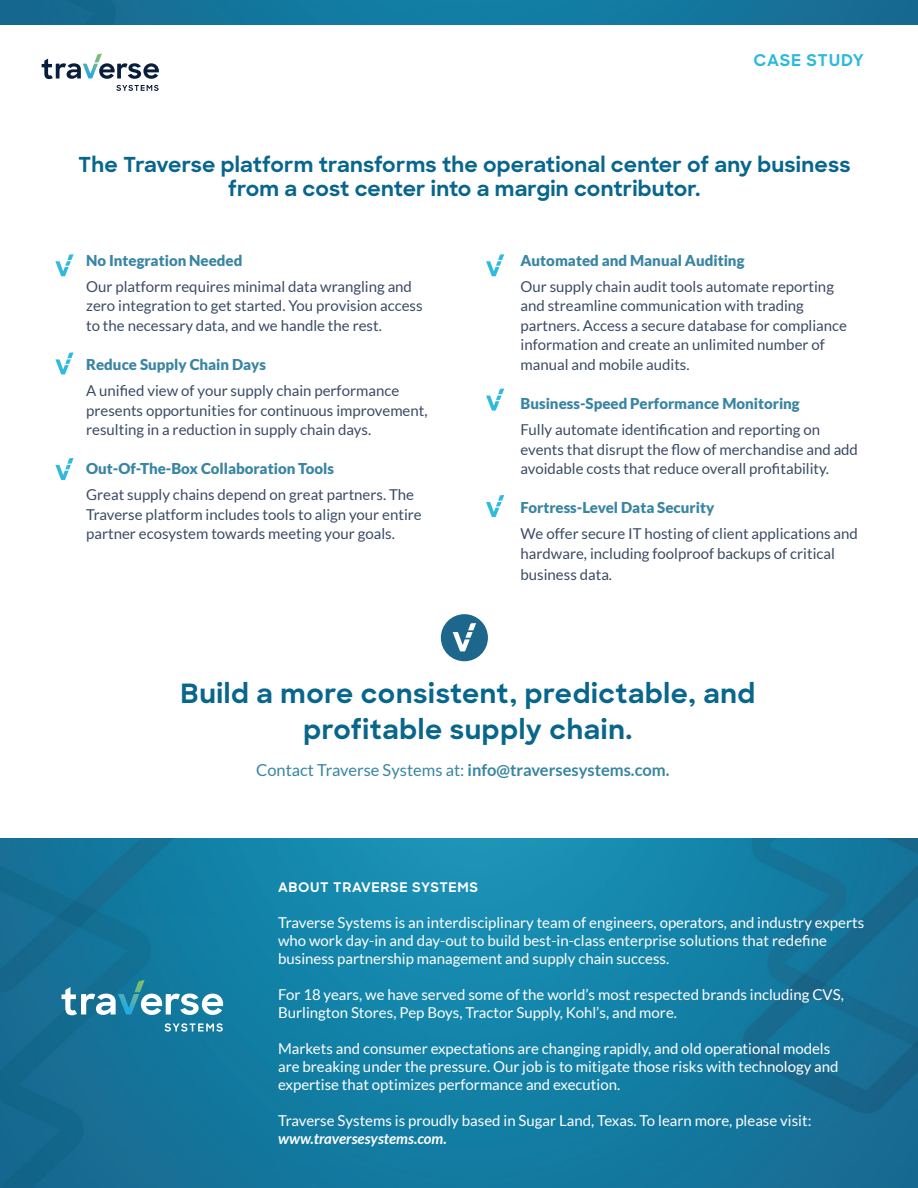
<style>
.page{position:relative;width:918px;height:1188px;background:#fff}
.page>*{position:absolute;margin:0;border:0;box-sizing:border-box;transform-origin:0 0}
.titles{font:700 27px/36px "Sharp Sans";letter-spacing:.025em;color:#08668c;text-align:center}
.Paragraph_Copy{font:700 21px/24px "Sharp Sans";letter-spacing:.01em;color:#08668c;text-align:center}
.Paragraph_Copy-2{font:16.5px "Lato";color:#3985a3}
.titles-2{font:700 16.5px "Sharp Sans";letter-spacing:.05em;color:#2bbadb}
.Paragraph_Copy-3{font:15px/19.5px "Lato";color:#3b4b64}
.Paragraph_Copy-4{font:15px/18px "Lato";color:#fff}
.Paragraph_Copy-5{font:900 15px "Lato";color:#3985a3}
.titles-3{font:700 13.5px "Sharp Sans";letter-spacing:.05em;color:#fff}
.s1{font-weight:700}
.s2{font-weight:700;font-style:italic}
</style>
<div class="page">
<img style="left:0;top:838px;width:918px;height:350px">
<img style="left:0;top:0;width:918px;height:25px">
<svg style="left:42px;top:53px;width:117px;height:26px"></svg>
<svg style="left:116px;top:85px;width:43px;height:6px"></svg>
<svg style="left:441px;top:614px;width:47px;height:47px"></svg>
<svg style="left:55px;top:254px;width:19px;height:22px"></svg>
<svg style="left:486px;top:254px;width:18px;height:22px"></svg>
<svg style="left:55px;top:352px;width:19px;height:22px"></svg>
<svg style="left:486px;top:389px;width:18px;height:22px"></svg>
<svg style="left:55px;top:458px;width:19px;height:22px"></svg>
<svg style="left:486px;top:495px;width:18px;height:22px"></svg>
<svg style="left:62px;top:980px;width:161px;height:35px"></svg>
<svg style="left:164px;top:1023px;width:59px;height:9px"></svg>
<p class="titles-2" style="left:754px;top:48px;width:112px">CASE STUDY</p>
<p class="Paragraph_Copy" style="left:78px;top:151px;width:774px">The Traverse platform transforms the operational center of any business from a cost center into a margin contributor.</p>
<p class="Paragraph_Copy-5" style="left:86px;top:251px;width:158px">No Integration Needed</p>
<p class="Paragraph_Copy-3" style="left:86px;top:277px;width:338px">Our platform requires minimal data wrangling and zero integration to get started. You provision access to the necessary data, and we handle the rest.</p>
<p class="Paragraph_Copy-5" style="left:86px;top:356px;width:181px">Reduce Supply Chain Days</p>
<p class="Paragraph_Copy-3" style="left:86px;top:381px;width:343px">A unified view of your supply chain performance presents opportunities for continuous improvement, resulting in a reduction in supply chain days.</p>
<p class="Paragraph_Copy-5" style="left:86px;top:460px;width:249px">Out-Of-The-Box Collaboration Tools</p>
<p class="Paragraph_Copy-3" style="left:86px;top:485px;width:337px">Great supply chains depend on great partners. The<br>Traverse platform includes tools to align your entire partner ecosystem towards meeting your goals.</p>
<p class="Paragraph_Copy-5" style="left:521px;top:251px;width:225px">Automated and Manual Auditing</p>
<p class="Paragraph_Copy-3" style="left:521px;top:277px;width:328px">Our supply chain audit tools automate reporting and streamline communication with trading partners. Access a secure database for compliance information and create an unlimited number of manual and mobile audits.</p>
<p class="Paragraph_Copy-5" style="left:521px;top:395px;width:281px">Business-Speed Performance Monitoring</p>
<p class="Paragraph_Copy-3" style="left:521px;top:420px;width:339px">Fully automate identification and reporting on events that disrupt the flow of merchandise and add avoidable costs that reduce overall profitability.</p>
<p class="Paragraph_Copy-5" style="left:521px;top:499px;width:195px">Fortress-Level Data Security</p>
<p class="Paragraph_Copy-3" style="left:521px;top:524px;width:339px">We offer secure IT hosting of client applications and hardware, including foolproof backups of critical</p>
<p class="Paragraph_Copy-3" style="left:521px;top:565px;width:93px">business data.</p>
<p class="titles" style="left:181px;top:674px;width:576px">Build a more consistent, predictable, and profitable supply chain.</p>
<p class="Paragraph_Copy-2" style="left:256px;top:761px;width:415px">Contact Traverse Systems at: <span class="s1">info@traversesystems.com.</span></p>
<p class="titles-3" style="left:278px;top:877px;width:202px">ABOUT TRAVERSE SYSTEMS</p>
<p class="Paragraph_Copy-4" style="left:278px;top:913px;width:588px">Traverse Systems is an interdisciplinary team of engineers, operators, and industry experts who work day-in and day-out to build best-in-class enterprise solutions that redefine business partnership management and supply chain success.</p>
<p class="Paragraph_Copy-4" style="left:278px;top:985px;width:567px">For 18 years, we have served some of the world’s most respected brands including CVS,<br>Burlington Stores, Pep Boys, Tractor Supply, Kohl’s, and more.</p>
<p class="Paragraph_Copy-4" style="left:278px;top:1039px;width:562px">Markets and consumer expectations are changing rapidly, and old operational models are breaking under the pressure. Our job is to mitigate those risks with technology and expertise that optimizes performance and execution.</p>
<p class="Paragraph_Copy-4" style="left:278px;top:1111px;width:535px">Traverse Systems is proudly based in Sugar Land, Texas. To learn more, please visit: <span class="s2">www.traversesystems.com.</span></p>
</div>
